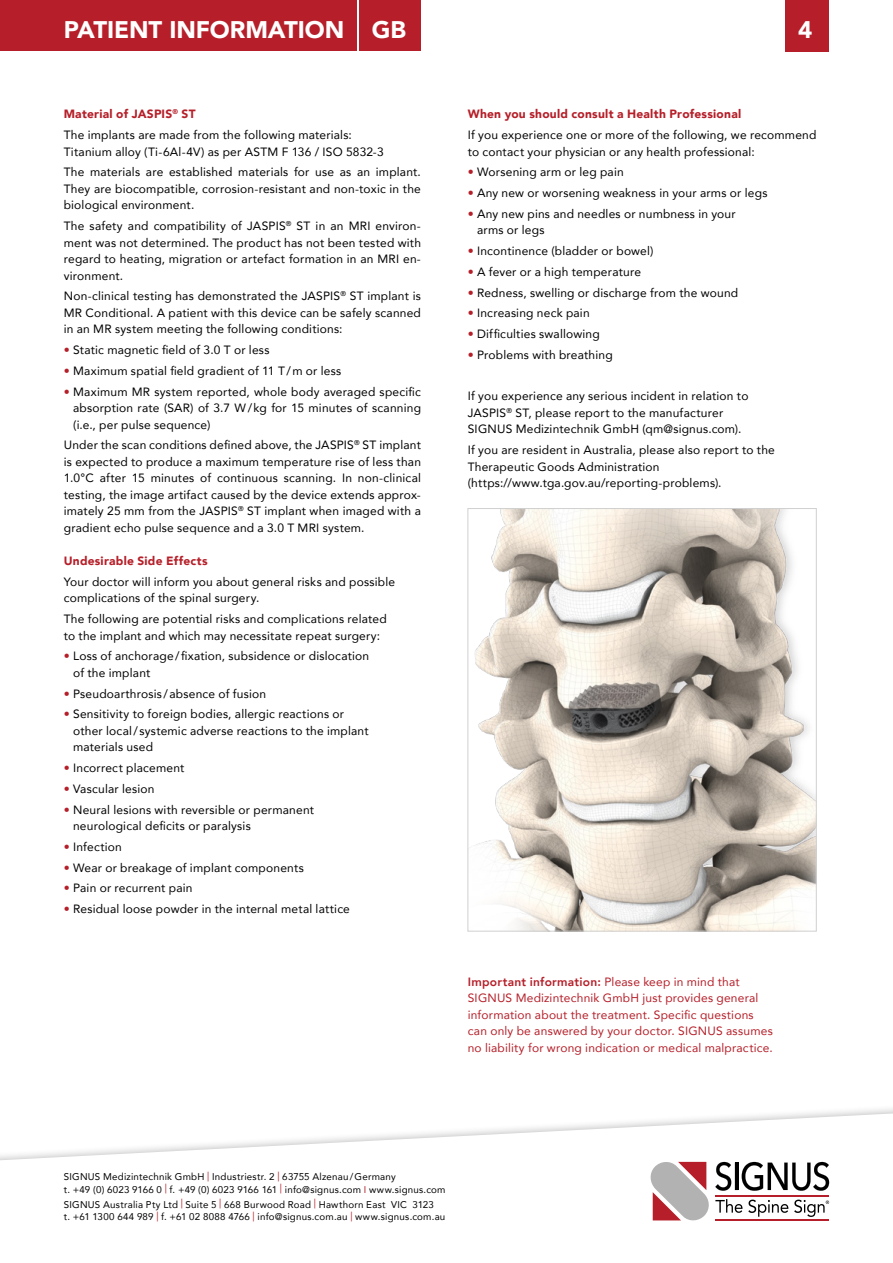
<style>
.page{position:relative;width:893px;height:1263px;background:#fff}
.page>*{position:absolute;margin:0;border:0;box-sizing:border-box;transform-origin:0 0}
.t1{font:900 24px "Avenir";letter-spacing:-.005em;color:#fff}
.t2{font:12px/16.5px "Avenir";letter-spacing:.015em;color:#000}
.t3{font:12px/16.5px "Avenir";letter-spacing:.015em;color:#b61f29}
.t4{font:900 12px "Avenir";letter-spacing:.02em;color:#b61f29}
.t5{font:9.75px/12.8px "Avenir";letter-spacing:.025em;color:#000}
.s1{font-weight:900;color:#b61f29}
.s2{color:#b61f29}
.s3{font-weight:800}
</style>
<div class="page">
<div style="left:785px;top:0;width:44px;height:51px;background:#b61f29"></div>
<svg style="left:0;top:1113px;width:893px;height:108px"></svg>
<svg style="left:651px;top:1162px;width:178px;height:58px"></svg>
<div style="left:0;top:0;width:357px;height:51px;background:#b61f29"></div>
<div style="left:359px;top:0;width:61px;height:51px;background:#b61f29"></div>
<img style="left:474px;top:510px;width:340px;height:419px">
<div style="left:468px;top:508px;width:348px;height:423px;border:1px solid #d0d0d0"></div>
<h1 class="t1" style="left:64px;top:9px;width:344px">PATIENT INFORMATION GB</h1>
<p class="t2" style="left:64px;top:103px;width:290px;line-height:20.9px"><span class="s1">Material of JASPIS</span><sup>®</sup> <span class="s1">ST<br></span>The implants are made from the following materials:</p>
<p class="t2" style="left:64px;top:141px;width:359px;line-height:20.7px">Titanium alloy (Ti-6Al-4V) as per ASTM F 136 / ISO 5832-3<br>The materials are established materials for use as an implant.</p>
<p class="t2" style="left:64px;top:180px;width:359px">They are biocompatible, corrosion-resistant and non-toxic in the biological environment.</p>
<p class="t2" style="left:64px;top:217px;width:359px;text-align:justify">The safety and compatibility of JASPIS<sup>®</sup> ST in an MRI environ&shy;ment was not determined. The product has not been tested with regard to heating, migration or artefact formation in an MRI en&shy;vironment.</p>
<p class="t2" style="left:64px;top:288px;width:359px;text-align:justify">Non-clinical testing has demonstrated the JASPIS<sup>®</sup> ST implant is MR Conditional. A patient with this device can be safely scanned in an MR system meeting the following conditions:</p>
<p class="t2" style="left:64px;top:341px;width:207px"><span class="s2">•</span> Static magnetic field of 3.0 T or less</p>
<p class="t2" style="left:64px;top:362px;width:279px"><span class="s2">•</span> Maximum spatial field gradient of 11 T/m or less</p>
<p class="t2" style="left:73px;top:383px;width:349px;text-align:justify;text-indent:-9px"><span class="s2">•</span> Maximum MR system reported, whole body averaged specific absorption rate (SAR) of 3.7 W/kg for 15 minutes of scanning (i.e., per pulse sequence)</p>
<p class="t2" style="left:64px;top:437px;width:359px;text-align:justify">Under the scan conditions defined above, the JASPIS<sup>®</sup> ST implant is expected to produce a maximum temperature rise of less than 1.0°C after 15 minutes of continuous scanning. In non-clinical testing, the image artifact caused by the device extends approx&shy;imately 25 mm from the JASPIS<sup>®</sup> ST implant when imaged with a gradient echo pulse sequence and a 3.0 T MRI system.</p>
<p class="t4" style="left:64px;top:551px;width:145px">Undesirable Side Effects</p>
<p class="t2" style="left:64px;top:573px;width:333px">Your doctor will inform you about general risks and possible complications of the spinal surgery.</p>
<p class="t2" style="left:64px;top:610px;width:324px">The following are potential risks and complications related to the implant and which may necessitate repeat surgery:</p>
<p class="t2" style="left:73px;top:648px;width:298px;text-indent:-9px"><span class="s2">•</span> Loss of anchorage/fixation, subsidence or dislocation of the implant</p>
<p class="t2" style="left:64px;top:685px;width:204px"><span class="s2">•</span> Pseudoarthrosis/absence of fusion</p>
<p class="t2" style="left:73px;top:706px;width:297px;text-indent:-9px"><span class="s2">•</span> Sensitivity to foreign bodies, allergic reactions or other local/systemic adverse reactions to the implant materials used</p>
<p class="t2" style="left:64px;top:759px;width:122px"><span class="s2">•</span> Incorrect placement</p>
<p class="t2" style="left:64px;top:780px;width:92px"><span class="s2">•</span> Vascular lesion</p>
<p class="t2" style="left:73px;top:801px;width:242px;text-indent:-9px"><span class="s2">•</span> Neural lesions with reversible or permanent neurological deficits or paralysis</p>
<p class="t2" style="left:64px;top:838px;width:60px"><span class="s2">•</span> Infection</p>
<p class="t2" style="left:64px;top:859px;width:242px"><span class="s2">•</span> Wear or breakage of implant components</p>
<p class="t2" style="left:64px;top:880px;width:130px"><span class="s2">•</span> Pain or recurrent pain</p>
<p class="t2" style="left:64px;top:900px;width:288px"><span class="s2">•</span> Residual loose powder in the internal metal lattice</p>
<h1 class="t1" style="left:798px;top:9px;width:16px">4</h1>
<p class="t4" style="left:468px;top:104px;width:275px">When you should consult a Health Professional</p>
<p class="t2" style="left:468px;top:126px;width:350px">If you experience one or more of the following, we recommend to contact your physician or any health professional:</p>
<p class="t2" style="left:468px;top:164px;width:157px"><span class="s2">•</span> Worsening arm or leg pain</p>
<p class="t2" style="left:468px;top:184px;width:301px"><span class="s2">•</span> Any new or worsening weakness in your arms or legs</p>
<p class="t2" style="left:477px;top:205px;width:260px;text-indent:-9px"><span class="s2">•</span> Any new pins and needles or numbness in your arms or legs</p>
<p class="t2" style="left:468px;top:242px;width:187px"><span class="s2">•</span> Incontinence (bladder or bowel)</p>
<p class="t2" style="left:468px;top:263px;width:175px"><span class="s2">•</span> A fever or a high temperature</p>
<p class="t2" style="left:468px;top:284px;width:272px"><span class="s2">•</span> Redness, swelling or discharge from the wound</p>
<p class="t2" style="left:468px;top:305px;width:123px"><span class="s2">•</span> Increasing neck pain</p>
<p class="t2" style="left:468px;top:325px;width:133px"><span class="s2">•</span> Difficulties swallowing</p>
<p class="t2" style="left:468px;top:346px;width:146px"><span class="s2">•</span> Problems with breathing</p>
<p class="t2" style="left:468px;top:388px;width:282px">If you experience any serious incident in relation to<br>JASPIS<sup>®</sup> ST, please report to the manufacturer<br>SIGNUS Medizintechnik GmbH (qm@signus.com).</p>
<p class="t2" style="left:468px;top:441px;width:309px">If you are resident in Australia, please also report to the<br>Therapeutic Goods Administration (https://www.tga.gov.au/reporting-problems).</p>
<p class="t3" style="left:468px;top:973px;width:307px"><span class="s3">Important information:</span> Please keep in mind that SIGNUS Medizintechnik GmbH just provides general information about the treatment. Specific questions can only be answered by your doctor. SIGNUS assumes no liability for wrong indication or medical malpractice.</p>
<p class="t5" style="left:64px;top:1170px;width:383px">SIGNUS Medizintechnik GmbH <sup>|</sup> Industriestr. 2 <sup>|</sup> 63755 Alzenau/Germany<br>t. +49 (0) 6023 9166 0 <sup>|</sup> f. +49 (0) 6023 9166 161 <sup>|</sup> info@signus.com <span class="s2">I</span> www.signus.com</p>
<p class="t5" style="left:64px;top:1198px;width:383px">SIGNUS Australia Pty Ltd <sup>|</sup> Suite 5 <sup>|</sup> 668 Burwood Road <sup>|</sup> Hawthorn East VIC 3123<br>t. +61 1300 644 989 <sup>|</sup> f. +61 02 8088 4766 <sup>|</sup> info@signus.com.au <sup>|</sup> www.signus.com.au</p>
</div>
